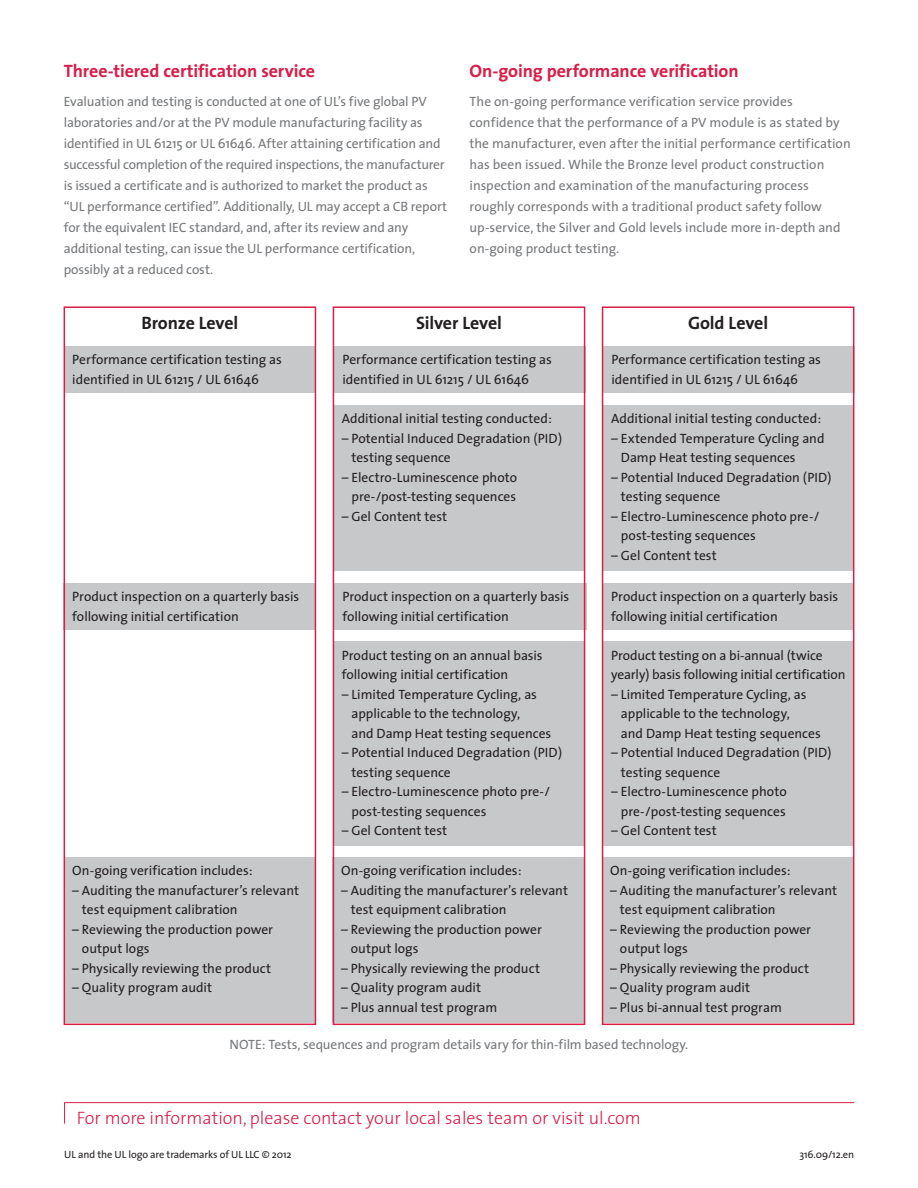
<style>
.page{position:relative;width:918px;height:1188px;background:#fff}
.page>*{position:absolute;margin:0;border:0;box-sizing:border-box;transform-origin:0 0}
.t1{font:700 18px "The Sans";letter-spacing:-.005em;color:#d81e48}
.t2{font:300 18px "The Sans";color:#d81e48}
.t3{font:700 18px "The Sans";letter-spacing:-.005em;color:#231f20}
.t4{font:13.5px/19.5px "The Sans";color:#231f20}
.t5{font:13.5px/21px "The Sans";letter-spacing:-.01em;color:#76787b}
.t6{font:10.5px "The Sans";letter-spacing:-.01em;color:#231f20}
</style>
<div class="page">
<div style="left:603px;top:405px;width:251px;height:166px;background:#c7c8ca"></div>
<div style="left:603px;top:641px;width:251px;height:204px;background:#c7c8ca"></div>
<div style="left:333px;top:405px;width:252px;height:166px;background:#c7c8ca"></div>
<div style="left:333px;top:641px;width:252px;height:204px;background:#c7c8ca"></div>
<div style="left:64px;top:346px;width:251px;height:47px;background:#c7c8ca"></div>
<div style="left:334px;top:346px;width:251px;height:47px;background:#c7c8ca"></div>
<div style="left:603px;top:346px;width:251px;height:47px;background:#c7c8ca"></div>
<div style="left:64px;top:857px;width:251px;height:166px;background:#c7c8ca"></div>
<div style="left:333px;top:857px;width:251px;height:166px;background:#c7c8ca"></div>
<div style="left:602px;top:857px;width:251px;height:166px;background:#c7c8ca"></div>
<div style="left:64px;top:583px;width:252px;height:47px;background:#c7c8ca"></div>
<div style="left:334px;top:583px;width:252px;height:47px;background:#c7c8ca"></div>
<div style="left:603px;top:583px;width:251px;height:47px;background:#c7c8ca"></div>
<svg style="left:64px;top:1102px;width:791px;height:22px"></svg>
<div style="left:333px;top:306px;width:252px;height:719px;border:2px solid #d81e48"></div>
<div style="left:602px;top:306px;width:252px;height:719px;border:2px solid #d81e48"></div>
<div style="left:64px;top:306px;width:252px;height:719px;border:2px solid #d81e48"></div>
<h1 class="t1" style="left:64px;top:56px;width:253px">Three-tiered certification service</h1>
<p class="t5" style="left:64px;top:91px;width:385px">Evaluation and testing is conducted at one of UL’s five global PV laboratories and/or at the PV module manufacturing facility as identified in UL 61215 or UL 61646. After attaining certification and successful completion of the required inspections, the manufacturer is issued a certificate and is authorized to market the product as “UL performance certified”. Additionally, UL may accept a CB report for the equivalent IEC standard, and, after its review and any additional testing, can issue the UL performance certification, possibly at a reduced cost.</p>
<h1 class="t1" style="left:470px;top:56px;width:271px">On-going performance verification</h1>
<p class="t5" style="left:470px;top:91px;width:383px">The on-going performance verification service provides confidence that the performance of a PV module is as stated by the manufacturer, even after the initial performance certification has been issued. While the Bronze level product construction inspection and examination of the manufacturing process roughly corresponds with a traditional product safety follow up-service, the Silver and Gold levels include more in-depth and on-going product testing.</p>
<h1 class="t3" style="left:141px;top:308px;width:99px">Bronze Level</h1>
<h1 class="t3" style="left:416px;top:308px;width:87px">Silver Level</h1>
<h1 class="t3" style="left:688px;top:308px;width:82px">Gold Level</h1>
<p class="t4" style="left:72px;top:349px;width:211px">Performance certification testing as identified in UL 61215 / UL 61646</p>
<p class="t4" style="left:342px;top:349px;width:211px">Performance certification testing as identified in UL 61215 / UL 61646</p>
<p class="t4" style="left:611px;top:349px;width:211px">Performance certification testing as identified in UL 61215 / UL 61646</p>
<p class="t4" style="left:342px;top:408px;width:212px">Additional initial testing conducted:</p>
<p class="t4" style="left:351px;top:428px;width:212px;text-indent:-10px">– Potential Induced Degradation (PID) testing sequence</p>
<p class="t4" style="left:342px;top:467px;width:177px;text-align:right">– Electro-Luminescence photo pre-/post-testing sequences</p>
<p class="t4" style="left:342px;top:506px;width:107px">– Gel Content test</p>
<p class="t4" style="left:611px;top:408px;width:212px">Additional initial testing conducted:</p>
<p class="t4" style="left:621px;top:428px;width:205px;text-indent:-10px">– Extended Temperature Cycling and<br>Damp Heat testing sequences</p>
<p class="t4" style="left:621px;top:467px;width:212px;text-indent:-10px">– Potential Induced Degradation (PID) testing sequence</p>
<p class="t4" style="left:621px;top:506px;width:200px;text-indent:-10px">– Electro-Luminescence photo pre-/ post-testing sequences</p>
<p class="t4" style="left:611px;top:545px;width:107px">– Gel Content test</p>
<p class="t4" style="left:72px;top:587px;width:228px">Product inspection on a quarterly basis following initial certification</p>
<p class="t4" style="left:342px;top:587px;width:228px">Product inspection on a quarterly basis following initial certification</p>
<p class="t4" style="left:611px;top:587px;width:228px">Product inspection on a quarterly basis following initial certification</p>
<p class="t4" style="left:72px;top:860px;width:182px">On-going verification includes:</p>
<p class="t4" style="left:82px;top:880px;width:219px;text-indent:-10px">– Auditing the manufacturer’s relevant test equipment calibration</p>
<p class="t4" style="left:82px;top:919px;width:193px;text-indent:-10px">– Reviewing the production power output logs</p>
<p class="t4" style="left:72px;top:958px;width:200px">– Physically reviewing the product</p>
<p class="t4" style="left:72px;top:977px;width:141px">– Quality program audit</p>
<p class="t4" style="left:342px;top:645px;width:202px">Product testing on an annual basis following initial certification</p>
<p class="t4" style="left:351px;top:684px;width:201px;text-indent:-10px">– Limited Temperature Cycling, as applicable to the technology,<br>and Damp Heat testing sequences</p>
<p class="t4" style="left:351px;top:742px;width:212px;text-indent:-10px">– Potential Induced Degradation (PID) testing sequence</p>
<p class="t4" style="left:351px;top:781px;width:200px;text-indent:-10px">– Electro-Luminescence photo pre-/ post-testing sequences</p>
<p class="t4" style="left:342px;top:820px;width:107px">– Gel Content test</p>
<p class="t4" style="left:341px;top:860px;width:182px">On-going verification includes:</p>
<p class="t4" style="left:351px;top:880px;width:219px;text-indent:-10px">– Auditing the manufacturer’s relevant test equipment calibration</p>
<p class="t4" style="left:351px;top:919px;width:193px;text-indent:-10px">– Reviewing the production power output logs</p>
<p class="t4" style="left:341px;top:958px;width:200px">– Physically reviewing the product</p>
<p class="t4" style="left:341px;top:977px;width:141px">– Quality program audit</p>
<p class="t4" style="left:341px;top:997px;width:158px">– Plus annual test program</p>
<p class="t4" style="left:611px;top:645px;width:236px">Product testing on a bi-annual (twice yearly) basis following initial certification</p>
<p class="t4" style="left:621px;top:684px;width:201px;text-indent:-10px">– Limited Temperature Cycling, as applicable to the technology,<br>and Damp Heat testing sequences</p>
<p class="t4" style="left:621px;top:742px;width:212px;text-indent:-10px">– Potential Induced Degradation (PID) testing sequence</p>
<p class="t4" style="left:611px;top:781px;width:177px;text-align:right">– Electro-Luminescence photo pre-/post-testing sequences</p>
<p class="t4" style="left:611px;top:820px;width:107px">– Gel Content test</p>
<p class="t4" style="left:610px;top:860px;width:182px">On-going verification includes:</p>
<p class="t4" style="left:620px;top:880px;width:219px;text-indent:-10px">– Auditing the manufacturer’s relevant test equipment calibration</p>
<p class="t4" style="left:620px;top:919px;width:193px;text-indent:-10px">– Reviewing the production power output logs</p>
<p class="t4" style="left:610px;top:958px;width:200px">– Physically reviewing the product</p>
<p class="t4" style="left:610px;top:977px;width:141px">– Quality program audit</p>
<p class="t4" style="left:610px;top:997px;width:173px">– Plus bi-annual test program</p>
<p class="t5" style="left:230px;top:1034px;width:460px">NOTE: Tests, sequences and program details vary for thin-film based technology.</p>
<h1 class="t2" style="left:77px;top:1103px;width:566px">For more information, please contact your local sales team or visit ul.com</h1>
<p class="t6" style="left:64px;top:1146px;width:229px">UL and the UL logo are trademarks of UL LLC © 2012</p>
<p class="t6" style="left:799px;top:1146px;width:56px">316.09/12.en</p>
</div>
